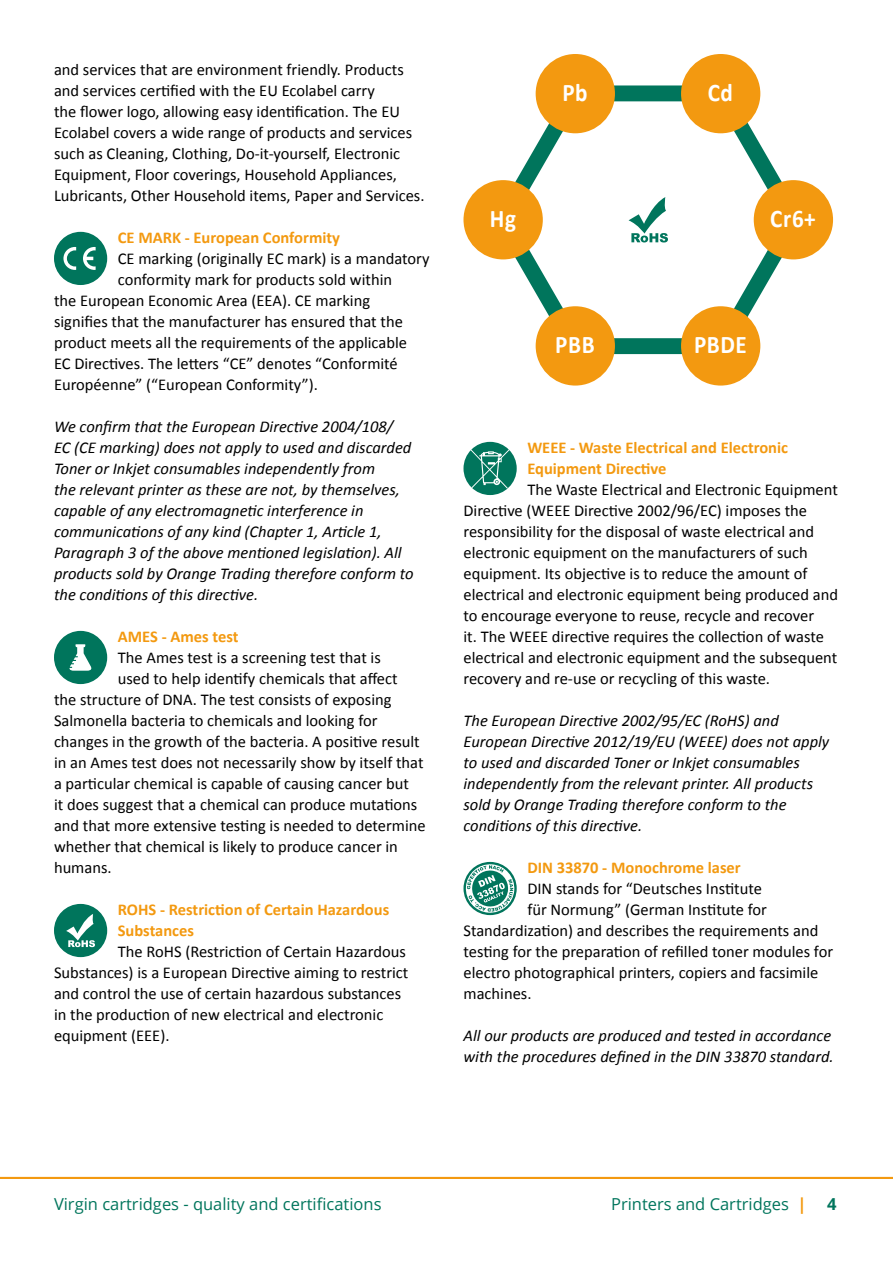
<style>
.page{position:relative;width:893px;height:1263px;background:#fff}
.page>*{position:absolute;margin:0;border:0;box-sizing:border-box;transform-origin:0 0}
.t1{font:700 25.5px "Calibri";letter-spacing:.025em;color:#fff;scale:.91 1}
.t2{font:16.5px/21px "Calibri";color:#000}
.t3{font:italic 16.5px/21px "Calibri";color:#000}
.t4{font:700 16.5px/21px "Calibri";color:#f39910}
.t5{font:16.5px "Open Sans";color:#00755c}
.s1{font-weight:700;color:#f39910}
.s2{font-weight:700}
</style>
<div class="page">
<hr style="left:0;top:1177px;width:893px;height:2px;background:#f39910">
<svg style="left:493px;top:85px;width:311px;height:269px"></svg>
<div style="left:536px;top:54px;width:79px;height:79px;background:#f39910;border-radius:50%"></div>
<div style="left:463px;top:180px;width:80px;height:79px;background:#f39910;border-radius:50%"></div>
<div style="left:754px;top:180px;width:79px;height:79px;background:#f39910;border-radius:50%"></div>
<div style="left:681px;top:54px;width:79px;height:79px;background:#f39910;border-radius:50%"></div>
<div style="left:536px;top:306px;width:79px;height:79px;background:#f39910;border-radius:50%"></div>
<div style="left:681px;top:306px;width:79px;height:79px;background:#f39910;border-radius:50%"></div>
<svg style="left:629px;top:197px;width:39px;height:45px"></svg>
<div style="left:54px;top:232px;width:53px;height:53px;background:#00755c;border-radius:50%"></div>
<svg style="left:83px;top:247px;width:13px;height:23px"></svg>
<svg style="left:63px;top:247px;width:13px;height:23px"></svg>
<div style="left:54px;top:631px;width:53px;height:53px;background:#00755c;border-radius:50%"></div>
<svg style="left:69px;top:644px;width:23px;height:27px"></svg>
<div style="left:54px;top:904px;width:53px;height:53px;background:#00755c;border-radius:50%"></div>
<svg style="left:66px;top:914px;width:29px;height:33px"></svg>
<div style="left:463px;top:442px;width:54px;height:53px;background:#00755c;border-radius:50%"></div>
<svg style="left:470px;top:448px;width:40px;height:41px"></svg>
<svg style="left:463px;top:862px;width:54px;height:53px"></svg>
<svg style="left:465px;top:863px;width:50px;height:51px"></svg>
<p class="t2" style="left:54px;top:58px;width:372px">and services that are environment friendly. Products and services certified with the EU Ecolabel carry<br>the flower logo, allowing easy identification. The EU Ecolabel covers a wide range of products and services such as Cleaning, Clothing, Do-it-yourself, Electronic Equipment, Floor coverings, Household Appliances, Lubricants, Other Household items, Paper and Services.</p>
<p class="t4" style="left:118px;top:226px;width:224px">CE MARK - European Conformity</p>
<p class="t2" style="left:118px;top:247px;width:313px">CE marking (originally EC mark) is a mandatory</p>
<p class="t2" style="left:118px;top:268px;width:276px">conformity mark for products sold within</p>
<p class="t2" style="left:54px;top:289px;width:318px">the European Economic Area (EEA). CE marking</p>
<p class="t2" style="left:54px;top:310px;width:350px">signifies that the manufacturer has ensured that the</p>
<p class="t2" style="left:54px;top:331px;width:355px">product meets all the requirements of the applicable</p>
<p class="t2" style="left:54px;top:352px;width:345px">EC Directives. The letters “CE” denotes “Conformité</p>
<p class="t2" style="left:54px;top:373px;width:265px">Européenne” (“European Conformity”).</p>
<p class="t3" style="left:54px;top:415px;width:361px">We confirm that the European Directive 2004/108/ EC (CE marking) does not apply to used and discarded Toner or Inkjet consumables independently from<br>the relevant printer as these are not, by themselves, capable of any electromagnetic interference in communications of any kind (Chapter 1, Article 1, Paragraph 3 of the above mentioned legislation). All products sold by Orange Trading therefore conform to the conditions of this directive.</p>
<p class="t4" style="left:118px;top:625px;width:122px">AMES - Ames test</p>
<p class="t2" style="left:118px;top:646px;width:264px">The Ames test is a screening test that is</p>
<p class="t2" style="left:118px;top:667px;width:281px">used to help identify chemicals that affect</p>
<p class="t2" style="left:54px;top:688px;width:339px">the structure of DNA. The test consists of exposing</p>
<p class="t2" style="left:54px;top:709px;width:325px">Salmonella bacteria to chemicals and looking for</p>
<p class="t2" style="left:54px;top:730px;width:367px">changes in the growth of the bacteria. A positive result</p>
<p class="t2" style="left:54px;top:751px;width:371px">in an Ames test does not necessarily show by itself that</p>
<p class="t2" style="left:54px;top:772px;width:356px">a particular chemical is capable of causing cancer but</p>
<p class="t2" style="left:54px;top:793px;width:365px">it does suggest that a chemical can produce mutations</p>
<p class="t2" style="left:54px;top:814px;width:373px">and that more extensive testing is needed to determine</p>
<p class="t2" style="left:54px;top:835px;width:345px">whether that chemical is likely to produce cancer in</p>
<p class="t2" style="left:54px;top:856px;width:59px">humans.</p>
<p class="t4" style="left:118px;top:898px;width:273px">ROHS - Restriction of Certain Hazardous<br>Substances</p>
<p class="t2" style="left:54px;top:940px;width:356px;text-indent:64px">The RoHS (Restriction of Certain Hazardous Substances) is a European Directive aiming to restrict and control the use of certain hazardous substances in the production of new electrical and electronic equipment (EEE).</p>
<h1 class="t1" style="left:562px;top:77px;width:29px">Pb</h1>
<h1 class="t1" style="left:708px;top:77px;width:29px">Cd</h1>
<h1 class="t1" style="left:490px;top:203px;width:30px">Hg</h1>
<h1 class="t1" style="left:770px;top:203px;width:52px">Cr6+</h1>
<h1 class="t1" style="left:555px;top:329px;width:45px">PBB</h1>
<h1 class="t1" style="left:694px;top:329px;width:60px">PBDE</h1>
<p class="t4" style="left:527px;top:436px;width:262px">WEEE - Waste Electrical and Electronic<br>Equipment Directive</p>
<p class="t2" style="left:463px;top:478px;width:376px;text-indent:64px">The Waste Electrical and Electronic Equipment Directive (WEEE Directive 2002/96/EC) imposes the responsibility for the disposal of waste electrical and electronic equipment on the manufacturers of such equipment. Its objective is to reduce the amount of electrical and electronic equipment being produced and to encourage everyone to reuse, recycle and recover<br>it. The WEEE directive requires the collection of waste electrical and electronic equipment and the subsequent recovery and re-use or recycling of this waste.</p>
<p class="t3" style="left:463px;top:709px;width:367px">The European Directive 2002/95/EC (RoHS) and European Directive 2012/19/EU (WEEE) does not apply to used and discarded Toner or Inkjet consumables independently from the relevant printer. All products sold by Orange Trading therefore conform to the conditions of this directive.</p>
<p class="t4" style="left:527px;top:856px;width:215px">DIN 33870 - Monochrome laser</p>
<p class="t2" style="left:527px;top:877px;width:236px">DIN stands for “Deutsches Institute</p>
<p class="t2" style="left:527px;top:898px;width:241px">für Normung” (German Institute for</p>
<p class="t2" style="left:463px;top:919px;width:356px">Standardization) and describes the requirements and</p>
<p class="t2" style="left:463px;top:940px;width:371px">testing for the preparation of refilled toner modules for</p>
<p class="t2" style="left:463px;top:961px;width:356px">electro photographical printers, copiers and facsimile</p>
<p class="t2" style="left:463px;top:982px;width:69px">machines.</p>
<p class="t3" style="left:463px;top:1024px;width:372px">All our products are produced and tested in accordance with the procedures defined in the DIN 33870 standard.</p>
<p class="t5" style="left:54px;top:1192px;width:329px">Virgin cartridges - quality and certifications</p>
<p class="t5" style="left:611px;top:1192px;width:227px">Printers and Cartridges <span class="s1">|</span> <span class="s2">4</span></p>
</div>
